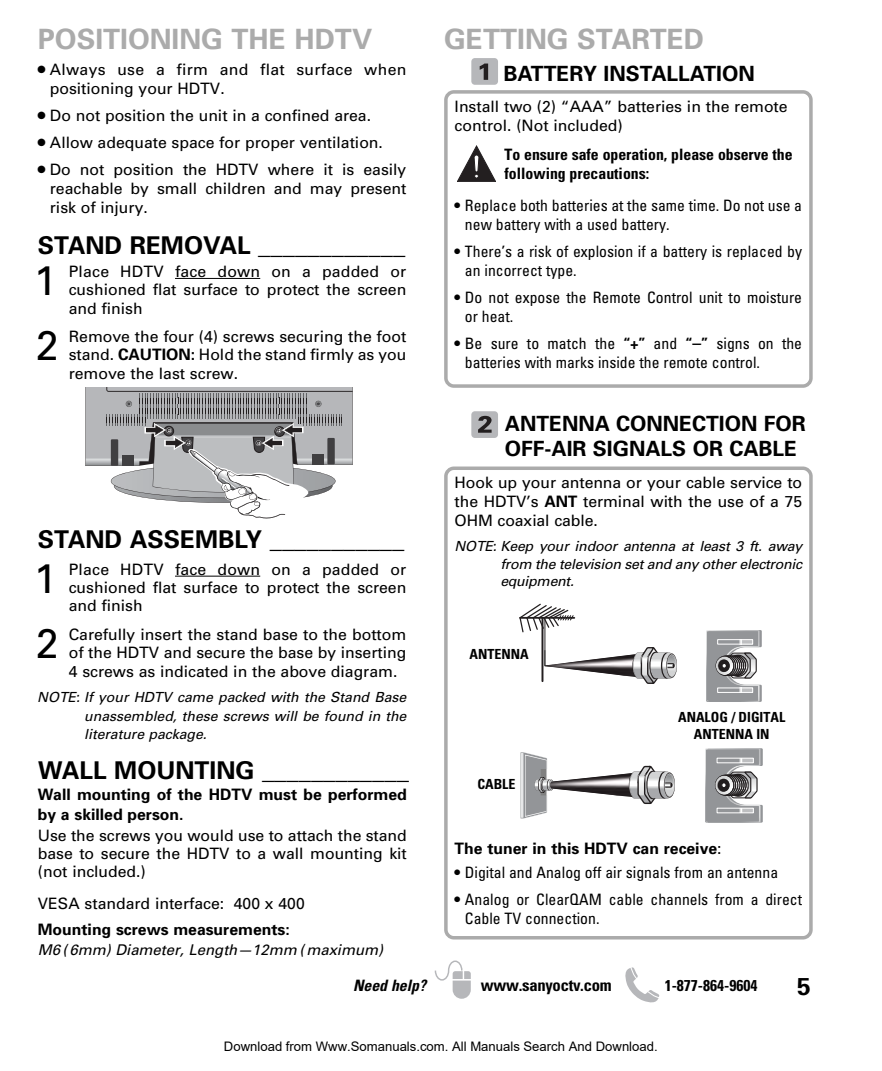
<style>
.page{position:relative;width:882px;height:1071px;background:#fff}
.page>*{position:absolute;margin:0;border:0;box-sizing:border-box;transform-origin:0 0}
.t1{font:41.12px "Univers";color:#000}
.t2{font:700 28px "Univers";color:#ababab}
.t3{font:700 24.5px "Univers";color:#000}
.t4{font:700 21px/25.2px "Univers";color:#000}
.t5{font:700 condensed 16.62px "Univers";letter-spacing:-.015em;color:#000}
.t6{font:15.75px/18.4px "Univers";color:#000;text-align:justify}
.t7{font:condensed 15.75px/19.2px "Univers";color:#000}
.t8{font:700 15.75px/19.2px "Univers";color:#000}
.t9{font:700 condensed 15.75px/18.9px "Univers";color:#000}
.t10{font:15.75px/19.2px "Univers";letter-spacing:.02em;color:#000}
.t11{font:italic 700 condensed 15.75px "Univers";color:#000}
.t12{font:italic 14.88px "Univers";color:#000}
.t13{font:italic 14px/17.5px "Univers";letter-spacing:-.01em;color:#000;text-align:justify}
.t14{font:700 condensed 14px/16.6px "Univers";color:#000;text-align:center}
.t15{font:13.12px "Arial";color:#000}
.s1{font-size:21px}
.s2{font-weight:700}
.s3{font-stretch:normal}
.s4{font-weight:700;font-size:17.5px}
.s5{font-weight:400}
</style>
<div class="page">
<svg style="left:435px;top:961px;width:36px;height:38px"></svg>
<svg style="left:625px;top:967px;width:35px;height:35px"></svg>
<svg style="left:444px;top:90px;width:369px;height:298px"></svg>
<svg style="left:457px;top:146px;width:39px;height:36px"></svg>
<svg style="left:444px;top:467px;width:369px;height:473px"></svg>
<div style="left:471px;top:58px;width:27px;height:27px;background:#b6b7ba;border-radius:4px"></div>
<svg style="left:480px;top:64px;width:8px;height:16px"></svg>
<div style="left:471px;top:411px;width:27px;height:27px;background:#b6b7ba;border-radius:4px"></div>
<svg style="left:478px;top:416px;width:14px;height:17px"></svg>
<hr style="left:175px;top:278px;width:85px;height:1px;background:#000">
<svg style="left:85px;top:388px;width:268px;height:131px"></svg>
<hr style="left:175px;top:576px;width:85px;height:1px;background:#000">
<h2 class="t2" style="left:38px;top:29px;width:336px">POSITIONING THE HDTV</h2>
<p class="t10" style="left:50px;top:61px;width:358px;text-indent:-12px"><span class="s1">•</span> Always use a firm and flat surface when positioning your HDTV.</p>
<p class="t6" style="left:38px;top:108px;width:335px"><span class="s1">•</span> Do not position the unit in a confined area.</p>
<p class="t6" style="left:38px;top:135px;width:347px"><span class="s1">•</span> Allow adequate space for proper ventilation.</p>
<p class="t6" style="left:50px;top:161px;width:358px;line-height:19.2px;text-indent:-12px"><span class="s1">•</span> Do not position the HDTV where it is easily reachable by small children and may present risk of injury.</p>
<h3 class="t3" style="left:38px;top:236px;width:369px">STAND REMOVAL ____________</h3>
<h1 class="t1" style="left:34px;top:266px;width:24px">1</h1>
<p class="t6" style="left:69px;top:264px;width:339px">Place HDTV face down on a padded or cushioned flat surface to protect the screen and finish</p>
<h1 class="t1" style="left:36px;top:331px;width:24px">2</h1>
<p class="t6" style="left:69px;top:329px;width:339px">Remove the four (4) screws securing the foot stand. <span class="s2">CAUTION:</span> Hold the stand firmly as you remove the last screw.</p>
<h3 class="t3" style="left:38px;top:531px;width:368px">STAND ASSEMBLY ___________</h3>
<h1 class="t1" style="left:34px;top:563px;width:24px">1</h1>
<p class="t6" style="left:69px;top:561px;width:339px">Place HDTV face down on a padded or cushioned flat surface to protect the screen and finish</p>
<h1 class="t1" style="left:36px;top:628px;width:24px">2</h1>
<p class="t6" style="left:69px;top:626px;width:339px">Carefully insert the stand base to the bottom of the HDTV and secure the base by inserting 4 screws as indicated in the above diagram.</p>
<p class="t13" style="left:84px;top:690px;width:324px;line-height:18.4px;text-indent:-47px">NOTE: If your HDTV came packed with the Stand Base unassembled, these screws will be found in the literature package.</p>
<h3 class="t3" style="left:38px;top:761px;width:372px">WALL MOUNTING ____________</h3>
<p class="t8" style="left:38px;top:787px;width:371px">Wall mounting of the HDTV must be performed by a skilled person.</p>
<p class="t6" style="left:38px;top:827px;width:371px">Use the screws you would use to attach the stand base to secure the HDTV to a wall mounting kit (not included.)</p>
<p class="t6" style="left:38px;top:896px;width:268px">VESA standard interface: 400 x 400</p>
<p class="t8" style="left:38px;top:921px;width:253px">Mounting screws measurements:</p>
<p class="t12" style="left:38px;top:944px;width:347px">M6 (6mm) Diameter, Length—12mm (maximum)</p>
<h2 class="t2" style="left:444px;top:29px;width:262px">GETTING STARTED</h2>
<h3 class="t4" style="left:503px;top:63px;width:253px">BATTERY INSTALLATION</h3>
<p class="t6" style="left:455px;top:98px;width:334px;line-height:18.9px">Install two (2) “AAA” batteries in the remote control. (Not included)</p>
<p class="t9" style="left:505px;top:146px;width:290px">To ensure safe operation, please observe the following precautions:</p>
<p class="t7" style="left:465px;top:197px;width:339px;text-indent:-10px"><span class="s3">•</span> Replace both batteries at the same time. Do not use a new battery with a used battery.</p>
<p class="t7" style="left:465px;top:243px;width:339px;text-indent:-10px"><span class="s3">•</span> There’s a risk of explosion if a battery is replaced by an incorrect type.</p>
<p class="t7" style="left:465px;top:289px;width:339px;text-indent:-10px"><span class="s3">•</span> Do not expose the Remote Control unit to moisture or heat.</p>
<p class="t7" style="left:465px;top:335px;width:339px;text-indent:-10px"><span class="s3">•</span> Be sure to match the <span class="s2">“+”</span> and <span class="s2">“</span><span class="s4">–</span><span class="s2">”</span> signs on the batteries with marks inside the remote control.</p>
<h3 class="t4" style="left:505px;top:412px;width:303px">ANTENNA CONNECTION FOR<br>OFF-AIR SIGNALS OR CABLE</h3>
<p class="t6" style="left:455px;top:475px;width:349px;line-height:18.9px">Hook up your antenna or your cable service to the HDTV’s <span class="s2">ANT</span> terminal with the use of a 75<br>OHM coaxial cable.</p>
<p class="t13" style="left:500px;top:539px;width:303px;text-indent:-46px">NOTE: Keep your indoor antenna at least 3 ft. away from the television set and any other electronic equipment.</p>
<p class="t14" style="left:469px;top:647px;width:61px">ANTENNA</p>
<p class="t14" style="left:477px;top:777px;width:40px">CABLE</p>
<p class="t14" style="left:678px;top:710px;width:109px">ANALOG / DIGITAL<br>ANTENNA IN</p>
<p class="t8" style="left:455px;top:840px;width:268px">The tuner in this HDTV can receive<span class="s5">:</span></p>
<p class="t7" style="left:455px;top:864px;width:325px"><span class="s3">•</span> Digital and Analog off air signals from an antenna</p>
<p class="t7" style="left:465px;top:891px;width:339px;text-indent:-10px"><span class="s3">•</span> Analog or ClearQAM cable channels from a direct<br>Cable TV connection.</p>
<p class="t11" style="left:353px;top:980px;width:74px">Need help?</p>
<p class="t5" style="left:481px;top:979px;width:133px">www.sanyoctv.com</p>
<p class="t9" style="left:665px;top:978px;width:94px">1-877-864-9604</p>
<h3 class="t3" style="left:797px;top:977px;width:15px">5</h3>
<p class="t15" style="left:224px;top:1039px;width:435px">Download from Www.Somanuals.com. All Manuals Search And Download.</p>
</div>
